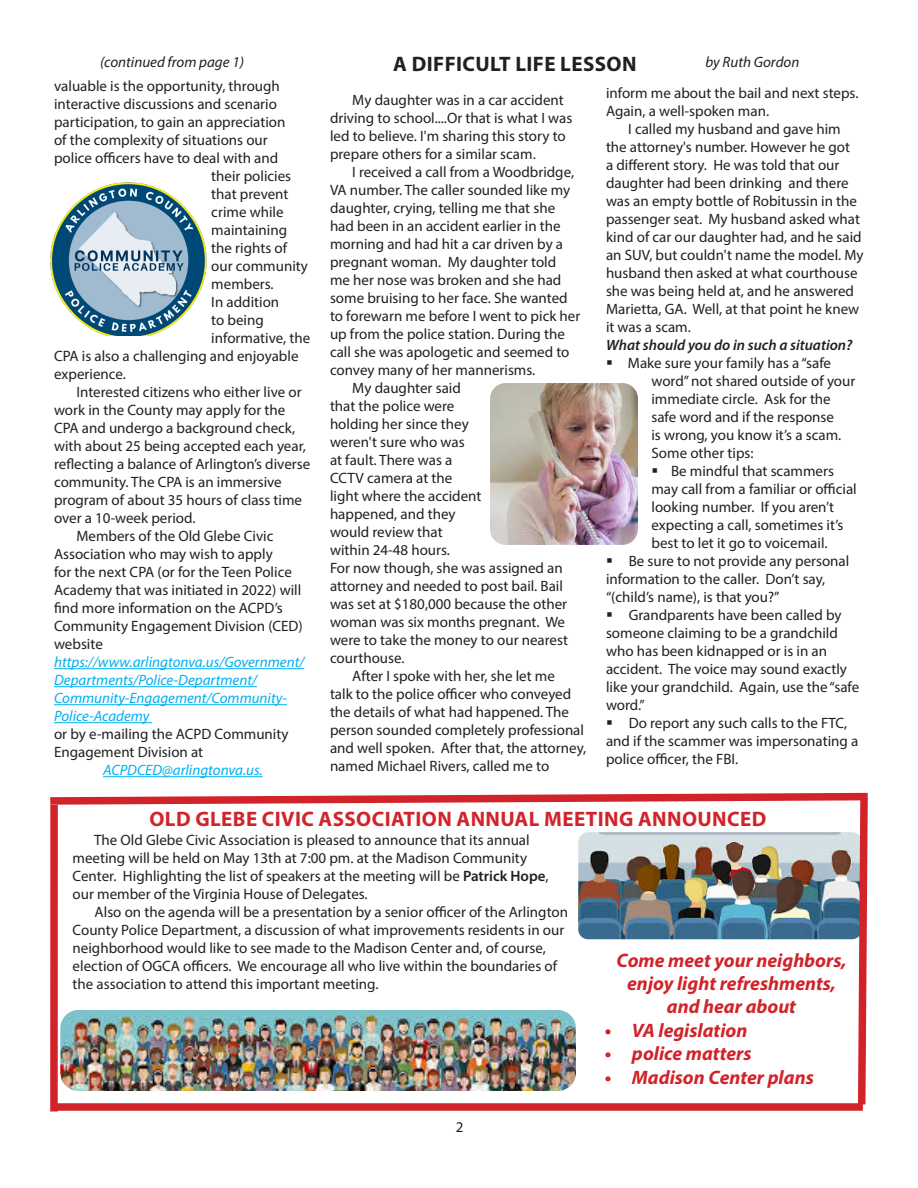
<style>
.page{position:relative;width:918px;height:1188px;background:#fff}
.page>*{position:absolute;margin:0;border:0;box-sizing:border-box;transform-origin:0 0}
.STORY_HEADING{font:700 21px "Myriad Pro";letter-spacing:.02em;color:#d1232a}
.STORY_HEADING-2{font:700 21px "Myriad Pro";letter-spacing:.02em;color:#231f20}
.Banner{font:italic 700 19.5px/23.4px "Myriad Pro";color:#d1232a;text-align:center}
.t1{font:15px/18px "Myriad Pro";color:#231f20}
.web_link{font:italic 15px/18px "Myriad Pro";color:#00aeef}
.author{font:italic 15px "Myriad Pro";color:#231f20}
.t2{font:italic 600 15px "Myriad Pro";color:#231f20}
.s1{font-weight:600}
</style>
<div class="page">
<img style="left:50px;top:182px;width:157px;height:153px">
<img style="left:490px;top:383px;width:148px;height:162px">
<hr style="left:54px;top:668px;width:250px;height:1px;background:#00aeef">
<hr style="left:54px;top:686px;width:203px;height:1px;background:#00aeef">
<hr style="left:54px;top:704px;width:233px;height:1px;background:#00aeef">
<hr style="left:54px;top:722px;width:98px;height:1px;background:#00aeef">
<hr style="left:103px;top:776px;width:160px;height:1px;background:#00aeef">
<img style="left:50px;top:792px;width:818px;height:320px">
<div style="left:54px;top:1103px;width:809px;height:8px;background:#d1232a"></div>
<p class="author" style="left:100px;top:53px;width:145px">(continued from page 1)</p>
<p class="t1" style="left:54px;top:77px;width:227px">valuable is the opportunity, through</p>
<p class="t1" style="left:54px;top:95px;width:224px">interactive discussions and scenario</p>
<p class="t1" style="left:54px;top:113px;width:233px">participation, to gain an appreciation</p>
<p class="t1" style="left:54px;top:131px;width:215px">of the complexity of situations our</p>
<p class="t1" style="left:54px;top:149px;width:226px">police officers have to deal with and</p>
<p class="t1" style="left:211px;top:167px;width:81px">their policies</p>
<p class="t1" style="left:211px;top:185px;width:79px">that prevent</p>
<p class="t1" style="left:211px;top:203px;width:74px">crime while</p>
<p class="t1" style="left:211px;top:221px;width:77px">maintaining</p>
<p class="t1" style="left:211px;top:239px;width:77px">the rights of</p>
<p class="t1" style="left:211px;top:257px;width:98px">our community</p>
<p class="t1" style="left:211px;top:275px;width:64px">members.</p>
<p class="t1" style="left:211px;top:293px;width:69px">In addition</p>
<p class="t1" style="left:211px;top:311px;width:54px">to being</p>
<p class="t1" style="left:211px;top:329px;width:100px">informative, the</p>
<p class="t1" style="left:54px;top:347px;width:246px">CPA is also a challenging and enjoyable</p>
<p class="t1" style="left:54px;top:365px;width:73px">experience.</p>
<p class="t1" style="left:54px;top:383px;width:258px;text-indent:22px">Interested citizens who either live or work in the County may apply for the CPA and undergo a background check, with about 25 being accepted each year, reflecting a balance of Arlington’s diverse community. The CPA is an immersive program of about 35 hours of class time over a 10-week period.</p>
<p class="t1" style="left:54px;top:527px;width:250px;text-indent:22px">Members of the Old Glebe Civic<br>Association who may wish to apply<br>for the next CPA (or for the Teen Police<br>Academy that was initiated in 2022) will find more information on the ACPD’s<br>Community Engagement Division (CED) website</p>
<p class="web_link" style="left:54px;top:653px;width:252px">https://www.arlingtonva.us/Government/ Departments/Police-Department/ Community-Engagement/Community-Police-Academy</p>
<p class="t1" style="left:54px;top:725px;width:236px">or by e-mailing the ACPD Community<br>Engagement Division at</p>
<p class="web_link" style="left:103px;top:761px;width:161px">ACPDCED@arlingtonva.us.</p>
<p class="STORY_HEADING-2" style="left:393px;top:51px;width:245px">A DIFFICULT LIFE LESSON</p>
<p class="author" style="left:706px;top:53px;width:95px">by Ruth Gordon</p>
<p class="t1" style="left:330px;top:91px;width:244px;text-indent:22px">My daughter was in a car accident driving to school....Or that is what I was led to believe. I'm sharing this story to prepare others for a similar scam.</p>
<p class="t1" style="left:330px;top:163px;width:252px;text-indent:22px">I received a call from a Woodbridge, VA number. The caller sounded like my daughter, crying, telling me that she had been in an accident earlier in the morning and had hit a car driven by a pregnant woman. My daughter told<br>me her nose was broken and she had some bruising to her face. She wanted to forewarn me before I went to pick her up from the police station. During the call she was apologetic and seemed to convey many of her mannerisms.</p>
<p class="t1" style="left:330px;top:379px;width:240px;text-indent:22px">My daughter said<br>that the police were<br>holding her since they<br>weren't sure who was<br>at fault. There was a<br>CCTV camera at the<br>light where the accident<br>happened, and they<br>would review that<br>within 24-48 hours.<br>For now though, she was assigned an attorney and needed to post bail. Bail was set at $180,000 because the other woman was six months pregnant. We were to take the money to our nearest courthouse.</p>
<p class="t1" style="left:330px;top:667px;width:258px;text-indent:22px">After I spoke with her, she let me<br>talk to the police officer who conveyed the details of what had happened. The person sounded completely professional and well spoken. After that, the attorney, named Michael Rivers, called me to</p>
<p class="t1" style="left:606px;top:83px;width:254px">inform me about the bail and next steps.<br>Again, a well-spoken man.</p>
<p class="t1" style="left:606px;top:119px;width:259px;text-indent:22px">I called my husband and gave him the attorney's number. However he got<br>a different story. He was told that our daughter had been drinking and there was an empty bottle of Robitussin in the passenger seat. My husband asked what kind of car our daughter had, and he said an SUV, but couldn't name the model. My husband then asked at what courthouse she was being held at, and he answered Marietta, GA. Well, at that point he knew it was a scam.</p>
<p class="t2" style="left:606px;top:335px;width:248px">What should you do in such a situation?</p>
<p class="t1" style="left:651px;top:353px;width:205px;text-indent:-45px">▪ Make sure your family has a “safe word” not shared outside of your immediate circle. Ask for the safe word and if the response<br>is wrong, you know it’s a scam.<br>Some other tips:</p>
<p class="t1" style="left:651px;top:461px;width:207px">▪ Be mindful that scammers may call from a familiar or official looking number. If you aren’t expecting a call, sometimes it’s best to let it go to voicemail.</p>
<p class="t1" style="left:606px;top:551px;width:245px">▪ Be sure to not provide any personal information to the caller. Don’t say, “(child’s name), is that you?”</p>
<p class="t1" style="left:606px;top:605px;width:255px">▪ Grandparents have been called by someone claiming to be a grandchild who has been kidnapped or is in an accident. The voice may sound exactly like your grandchild. Again, use the “safe word.”</p>
<p class="t1" style="left:606px;top:713px;width:254px">▪ Do report any such calls to the FTC, and if the scammer was impersonating a police officer, the FBI.</p>
<p class="STORY_HEADING" style="left:150px;top:805px;width:618px">OLD GLEBE CIVIC ASSOCIATION ANNUAL MEETING ANNOUNCED</p>
<p class="t1" style="left:73px;top:831px;width:478px;text-indent:22px">The Old Glebe Civic Association is pleased to announce that its annual meeting will be held on May 13th at 7:00 pm. at the Madison Community Center. Highlighting the list of speakers at the meeting will be <span class="s1">Patrick Hope</span>, our member of the Virginia House of Delegates.</p>
<p class="t1" style="left:73px;top:903px;width:497px;text-indent:22px">Also on the agenda will be a presentation by a senior officer of the Arlington County Police Department, a discussion of what improvements residents in our neighborhood would like to see made to the Madison Center and, of course, election of OGCA officers. We encourage all who live within the boundaries of the association to attend this important meeting.</p>
<p class="t1" style="left:456px;top:1118px;width:9px">2</p>
<p class="Banner" style="left:617px;top:948px;width:231px">Come meet your neighbors, enjoy light refreshments,</p>
<p class="Banner" style="left:667px;top:995px;width:131px">and hear about</p>
<p class="Banner" style="left:605px;top:1018px;width:144px">• VA legislation</p>
<p class="Banner" style="left:605px;top:1041px;width:148px">• police matters</p>
<p class="Banner" style="left:605px;top:1065px;width:210px">• Madison Center plans</p>
</div>
